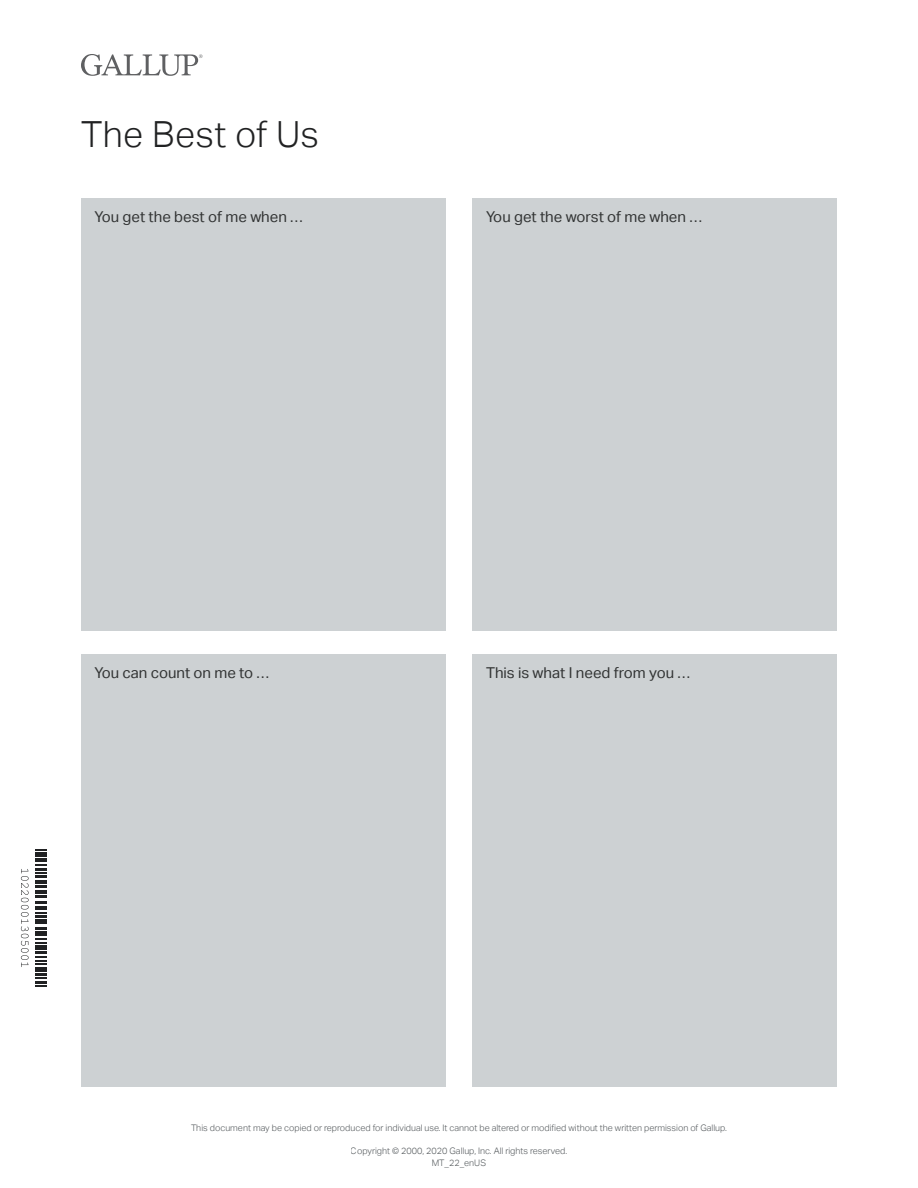
<style>
.page{position:relative;width:918px;height:1188px;background:#fff}
.page>*{position:absolute;margin:0;border:0;box-sizing:border-box;transform-origin:0 0}
.main_title{font:300 36px "Aktiv Grotesk";letter-spacing:.01em;color:#212223}
.body_shaded{font:15px "Aktiv Grotesk";color:#323434}
.copyright_footer{font:300 9px/11.9px "Aktiv Grotesk";color:#52575a;text-align:center}
</style>
<div class="page">
<svg style="left:81px;top:54px;width:121px;height:22px"></svg>
<div style="left:81px;top:198px;width:365px;height:432px;background:#cdd1d3"></div>
<div style="left:81px;top:654px;width:365px;height:432px;background:#cdd1d3"></div>
<div style="left:472px;top:198px;width:365px;height:432px;background:#cdd1d3"></div>
<div style="left:472px;top:654px;width:365px;height:432px;background:#cdd1d3"></div>
<svg style="left:35px;top:850px;width:12px;height:136px"></svg>
<svg style="left:21px;top:869px;width:8px;height:98px"></svg>
<h1 class="main_title" style="left:81px;top:114px;width:240px">The Best of Us</h1>
<p class="body_shaded" style="left:94px;top:208px;width:210px">You get the best of me when …</p>
<p class="body_shaded" style="left:486px;top:208px;width:218px">You get the worst of me when …</p>
<p class="body_shaded" style="left:94px;top:664px;width:176px">You can count on me to …</p>
<p class="body_shaded" style="left:486px;top:664px;width:206px">This is what I need from you …</p>
<p class="copyright_footer" style="left:191px;top:1122px;width:537px">This document may be copied or reproduced for individual use. It cannot be altered or modified without the written permission of Gallup.</p>
<p class="copyright_footer" style="left:351px;top:1145px;width:218px">Copyright © 2000, 2020 Gallup, Inc. All rights reserved.<br>MT_22_enUS</p>
</div>
